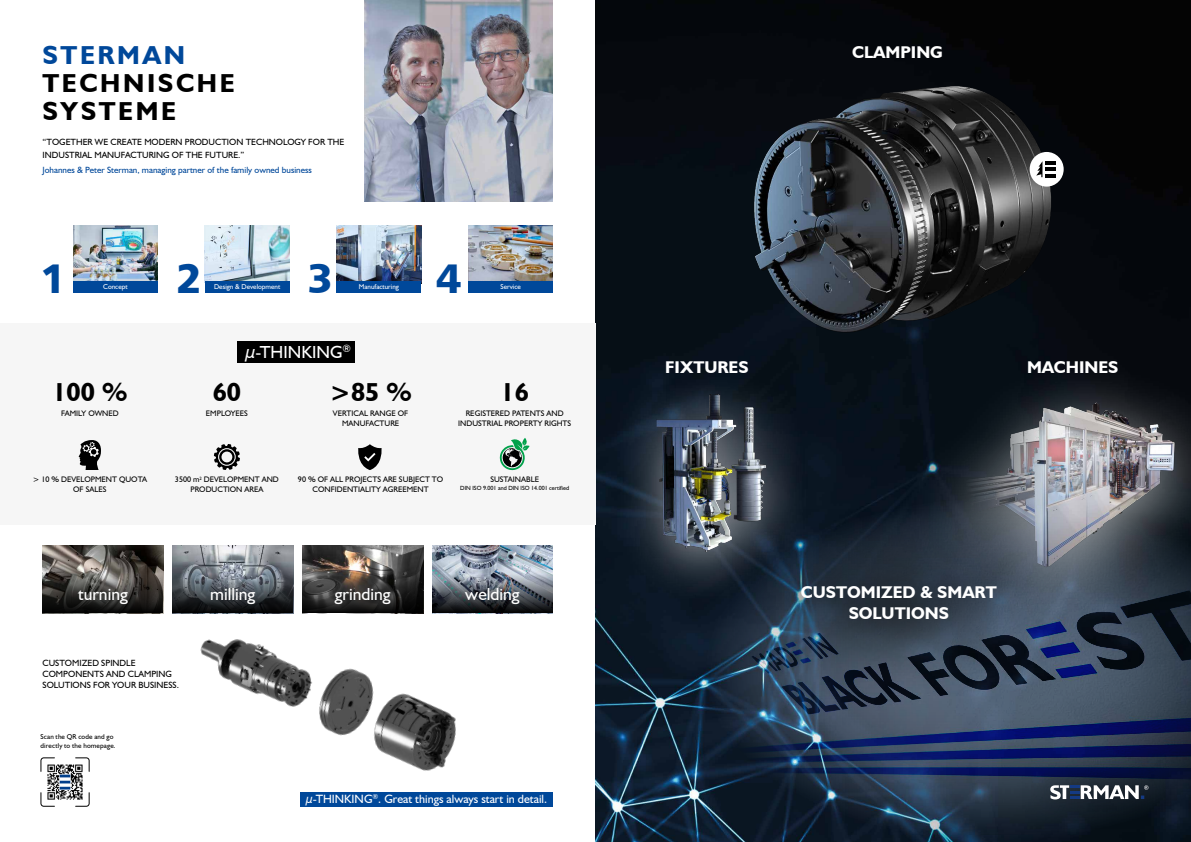
<style>
.page{position:relative;width:1191px;height:842px;background:#fff}
.page>*{position:absolute;margin:0;border:0;box-sizing:border-box;transform-origin:0 0}
.t1{font:41.5px "Humanist 777 BT Black B";color:#00489a}
.t2{font:700 26px/28px "Humanist 521 BT";letter-spacing:.1em;color:#000}
.t3{font:700 26px "Humanist 521 BT";letter-spacing:.1em;color:#00489a}
.t4{font:17.5px "Humanist 521 BT";color:#fff}
.t5{font:700 17px/21px "Humanist 521 BT";color:#fff;text-align:center}
.t6{font:12px "Humanist 521 BT";color:#fff}
.t7{font:9px/11px "Humanist 521 BT";color:#000}
.t8{font:9px "Humanist 521 BT";color:#00489a}
.t9{font:8px/10px "Humanist 521 BT";color:#000;text-align:center}
.t10{font:7px "Humanist 521 BT";color:#fff}
.t11{font:7px/9px "Humanist 521 BT";letter-spacing:.02em;color:#000}
.t12{font:6px "Humanist 521 BT";color:#000}
</style>
<div class="page">
<img style="left:595px;top:0;width:596px;height:842px">
<svg style="left:40px;top:757px;width:50px;height:50px"></svg>
<img style="left:715px;top:66px;width:367px;height:279px">
<img style="left:703px;top:498px;width:488px;height:344px">
<div style="left:1020px;top:754px;width:154px;height:76px;background:#000;opacity:.75"></div>
<svg style="left:1050px;top:785px;width:98px;height:14px"></svg>
<img style="left:191px;top:597px;width:135px;height:105px">
<img style="left:280px;top:631px;width:75px;height:105px">
<img style="left:355px;top:669px;width:101px;height:102px">
<div style="left:0;top:323px;width:595px;height:201px;background:#f6f6f6"></div>
<img style="left:365px;top:0;width:188px;height:201px">
<svg style="left:728px;top:508px;width:341px;height:189px;background:#2b3a4b"></svg>
<img style="left:46px;top:763px;width:38px;height:38px">
<div style="left:300px;top:792px;width:253px;height:15px;background:#00489a"></div>
<div style="left:237px;top:342px;width:117px;height:21px;background:#000"></div>
<img style="left:73px;top:225px;width:85px;height:57px">
<div style="left:73px;top:282px;width:85px;height:11px;background:#00489a"></div>
<img style="left:205px;top:225px;width:84px;height:57px">
<div style="left:205px;top:282px;width:84px;height:11px;background:#00489a"></div>
<img style="left:337px;top:225px;width:84px;height:57px">
<div style="left:337px;top:282px;width:84px;height:11px;background:#00489a"></div>
<img style="left:468px;top:225px;width:85px;height:57px">
<div style="left:468px;top:282px;width:85px;height:11px;background:#00489a"></div>
<svg style="left:499px;top:438px;width:30px;height:33px"></svg>
<img style="left:43px;top:546px;width:120px;height:25px">
<svg style="left:43px;top:571px;width:120px;height:42px;background:#3a3835"></svg>
<img style="left:172px;top:546px;width:121px;height:25px">
<svg style="left:172px;top:571px;width:121px;height:42px;background:#42474d"></svg>
<img style="left:302px;top:546px;width:121px;height:25px">
<svg style="left:302px;top:571px;width:121px;height:42px;background:#32302e"></svg>
<img style="left:432px;top:546px;width:121px;height:25px">
<img style="left:432px;top:571px;width:121px;height:42px">
<div style="left:901px;top:360px;width:290px;height:277px;background:#fff;opacity:.6"></div>
<img style="left:961px;top:373px;width:218px;height:200px">
<div style="left:614px;top:361px;width:198px;height:246px;background:#fff;opacity:.6"></div>
<img style="left:638px;top:390px;width:138px;height:169px">
<div style="left:1029px;top:152px;width:34px;height:35px;background:#fff;border-radius:50%"></div>
<svg style="left:1036px;top:161px;width:20px;height:16px"></svg>
<svg style="left:214px;top:444px;width:26px;height:26px"></svg>
<svg style="left:358px;top:444px;width:24px;height:26px"></svg>
<svg style="left:78px;top:440px;width:23px;height:30px"></svg>
<h2 class="t3" style="left:43px;top:39px;width:144px">STERMAN</h2>
<h2 class="t2" style="left:43px;top:69px;width:194px">TECHNISCHE<br>SYSTEME</h2>
<p class="t7" style="left:43px;top:135px;width:303px;line-height:13px">“TOGETHER WE CREATE MODERN PRODUCTION TECHNOLOGY FOR THE<br>INDUSTRIAL MANUFACTURING OF THE FUTURE.”</p>
<p class="t8" style="left:43px;top:164px;width:271px">Johannes &amp; Peter Sterman, managing partner of the family owned business</p>
<h1 class="t1" style="left:40px;top:252px;width:27px">1</h1>
<p class="t10" style="left:103px;top:282px;width:26px">Concept</p>
<h1 class="t1" style="left:176px;top:252px;width:27px">2</h1>
<p class="t10" style="left:214px;top:282px;width:68px">Design &amp; Development</p>
<h1 class="t1" style="left:307px;top:252px;width:27px">3</h1>
<p class="t10" style="left:359px;top:282px;width:42px">Manufacturing</p>
<h1 class="t1" style="left:436px;top:252px;width:27px">4</h1>
<p class="t10" style="left:500px;top:282px;width:22px">Service</p>
<h3 class="t4" style="left:246px;top:341px;width:107px">μ-THINKING<sup>®</sup></h3>
<h2 class="t2" style="left:52px;top:378px;width:76px">100 %</h2>
<h2 class="t2" style="left:213px;top:378px;width:30px">60</h2>
<h2 class="t2" style="left:329px;top:378px;width:84px">&gt;85 %</h2>
<h2 class="t2" style="left:500px;top:378px;width:30px">16</h2>
<p class="t9" style="left:61px;top:408px;width:59px">FAMILY OWNED</p>
<p class="t9" style="left:206px;top:408px;width:44px">EMPLOYEES</p>
<p class="t9" style="left:458px;top:408px;width:114px">REGISTERED PATENTS AND<br>INDUSTRIAL PROPERTY RIGHTS</p>
<p class="t9" style="left:333px;top:408px;width:77px">VERTICAL RANGE OF<br>MANUFACTURE</p>
<p class="t9" style="left:33px;top:474px;width:116px">&gt; 10 % DEVELOPMENT QUOTA<br>OF SALES</p>
<p class="t9" style="left:175px;top:474px;width:105px">3500 m<sup>2</sup> DEVELOPMENT AND<br>PRODUCTION AREA</p>
<p class="t9" style="left:298px;top:474px;width:147px">90 % OF ALL PROJECTS ARE SUBJECT TO<br>CONFIDENTIALITY AGREEMENT</p>
<p class="t9" style="left:490px;top:474px;width:50px">SUSTAINABLE</p>
<p class="t12" style="left:460px;top:485px;width:110px">DIN ISO 9.001 and DIN ISO 14.001 certified</p>
<h3 class="t4" style="left:78px;top:584px;width:51px">turning</h3>
<h3 class="t4" style="left:210px;top:584px;width:47px">milling</h3>
<h3 class="t4" style="left:335px;top:584px;width:57px">grinding</h3>
<h3 class="t4" style="left:465px;top:584px;width:56px">welding</h3>
<p class="t7" style="left:43px;top:658px;width:138px">CUSTOMIZED SPINDLE<br>COMPONENTS AND CLAMPING<br>SOLUTIONS FOR YOUR BUSINESS.</p>
<p class="t11" style="left:40px;top:732px;width:77px">Scan the QR code and go directly to the homepage.</p>
<h3 class="t6" style="left:306px;top:792px;width:242px">μ-THINKING<sup>®</sup>. Great things always start in detail.</h3>
<h3 class="t5" style="left:852px;top:41px;width:92px">CLAMPING</h3>
<h3 class="t5" style="left:665px;top:356px;width:85px">FIXTURES</h3>
<h3 class="t5" style="left:1027px;top:356px;width:93px">MACHINES</h3>
<h3 class="t5" style="left:801px;top:581px;width:197px">CUSTOMIZED &amp; SMART<br>SOLUTIONS</h3>
</div>
